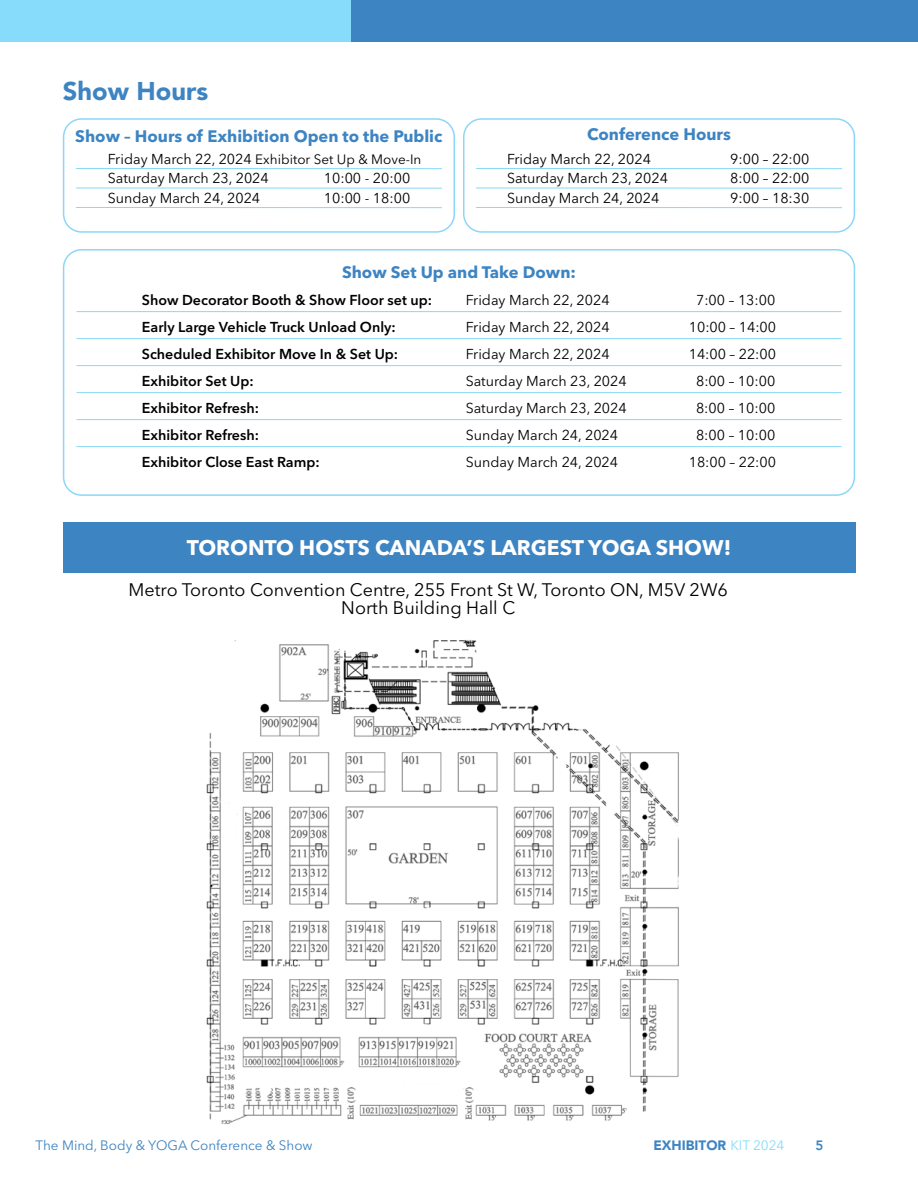
<style>
.page{position:relative;width:918px;height:1188px;background:#fff}
.page>*{position:absolute;margin:0;border:0;box-sizing:border-box;transform-origin:0 0}
.t1{font:900 25.5px "Avenir LT Std";color:#3d84c3}
.t2{font:700 21px "Avenir Next LT Pro";color:#fff}
.t3{font:18px/18px "Avenir Next LT Pro";color:#000;text-align:center}
.t4{font:700 16.5px "Avenir Next LT Pro";color:#3d84c3}
.t5{font:14.25px "Avenir Next LT Pro";color:#000}
.t6{font:600 14.25px "Avenir Next LT Pro";color:#000}
.t7{font:13.5px "Avenir Next LT Pro";color:#000}
.t8{font:13.5px "Avenir Next LT Pro";color:#3d84c3}
.t9{font:900 13.5px "Avenir LT Std";color:#3d84c3}
.t10{font:800 13.5px "Avenir LT";color:#3d84c3}
.s1{font-size:14.25px}
.s2{font-family:"Avenir Next LT Pro";font-weight:400;color:#87dcfc}
</style>
<div class="page">
<img style="left:206px;top:639px;width:473px;height:485px">
<div style="left:63px;top:522px;width:792px;height:50px;background:#3d84c3"></div>
<div style="left:63px;top:249px;width:792px;height:247px;border:2px solid #8bd7f8;border-radius:18px"></div>
<hr style="left:76px;top:338px;width:766px;height:1px;background:#8bd7f8">
<hr style="left:76px;top:365px;width:766px;height:1px;background:#8bd7f8">
<hr style="left:76px;top:392px;width:766px;height:1px;background:#8bd7f8">
<hr style="left:76px;top:419px;width:766px;height:1px;background:#8bd7f8">
<hr style="left:76px;top:446px;width:766px;height:1px;background:#8bd7f8">
<hr style="left:76px;top:311px;width:766px;height:1px;background:#8bd7f8">
<div style="left:63px;top:118px;width:392px;height:115px;border:2px solid #8bd7f8;border-radius:18px"></div>
<div style="left:463px;top:118px;width:392px;height:115px;border:2px solid #8bd7f8;border-radius:18px"></div>
<hr style="left:76px;top:168px;width:366px;height:1px;background:#8bd7f8">
<hr style="left:76px;top:188px;width:366px;height:1px;background:#8bd7f8">
<hr style="left:76px;top:207px;width:366px;height:1px;background:#8bd7f8">
<hr style="left:476px;top:168px;width:366px;height:1px;background:#8bd7f8">
<hr style="left:476px;top:188px;width:366px;height:1px;background:#8bd7f8">
<hr style="left:476px;top:207px;width:366px;height:1px;background:#8bd7f8">
<div style="left:0;top:0;width:355px;height:41px;background:#87dcfc"></div>
<div style="left:351px;top:0;width:567px;height:41px;background:#3d84c3"></div>
<h1 class="t1" style="left:63px;top:76px;width:147px">Show Hours</h1>
<p class="t4" style="left:75px;top:126px;width:369px">Show – Hours of Exhibition Open to the Public</p>
<p class="t4" style="left:587px;top:124px;width:145px">Conference Hours</p>
<p class="t7" style="left:108px;top:151px;width:315px"><span class="s1">Friday March 22, 2024</span> Exhibitor Set Up &amp; Move-In</p>
<p class="t5" style="left:108px;top:170px;width:162px">Saturday March 23, 2024</p>
<p class="t5" style="left:324px;top:170px;width:88px">10:00 - 20:00</p>
<p class="t5" style="left:108px;top:189px;width:154px">Sunday March 24, 2024</p>
<p class="t5" style="left:324px;top:189px;width:88px">10:00 - 18:00</p>
<p class="t5" style="left:507px;top:150px;width:145px">Friday March 22, 2024</p>
<p class="t5" style="left:730px;top:150px;width:81px">9:00 – 22:00</p>
<p class="t5" style="left:507px;top:170px;width:162px">Saturday March 23, 2024</p>
<p class="t5" style="left:730px;top:170px;width:81px">8:00 – 22:00</p>
<p class="t5" style="left:507px;top:189px;width:154px">Sunday March 24, 2024</p>
<p class="t5" style="left:730px;top:189px;width:81px">9:00 – 18:30</p>
<p class="t4" style="left:342px;top:262px;width:235px">Show Set Up and Take Down:</p>
<p class="t6" style="left:142px;top:291px;width:292px">Show Decorator Booth &amp; Show Floor set up:</p>
<p class="t5" style="left:466px;top:291px;width:145px">Friday March 22, 2024</p>
<p class="t5" style="left:696px;top:291px;width:81px">7:00 – 13:00</p>
<p class="t6" style="left:142px;top:318px;width:255px">Early Large Vehicle Truck Unload Only:</p>
<p class="t5" style="left:466px;top:318px;width:145px">Friday March 22, 2024</p>
<p class="t5" style="left:689px;top:318px;width:89px">10:00 – 14:00</p>
<p class="t6" style="left:142px;top:345px;width:258px">Scheduled Exhibitor Move In &amp; Set Up:</p>
<p class="t5" style="left:466px;top:345px;width:145px">Friday March 22, 2024</p>
<p class="t5" style="left:689px;top:345px;width:89px">14:00 – 22:00</p>
<p class="t6" style="left:142px;top:372px;width:113px">Exhibitor Set Up:</p>
<p class="t5" style="left:466px;top:372px;width:162px">Saturday March 23, 2024</p>
<p class="t5" style="left:696px;top:372px;width:81px">8:00 – 10:00</p>
<p class="t6" style="left:142px;top:399px;width:119px">Exhibitor Refresh:</p>
<p class="t5" style="left:466px;top:399px;width:162px">Saturday March 23, 2024</p>
<p class="t5" style="left:696px;top:399px;width:81px">8:00 – 10:00</p>
<p class="t6" style="left:142px;top:426px;width:119px">Exhibitor Refresh:</p>
<p class="t5" style="left:466px;top:426px;width:154px">Sunday March 24, 2024</p>
<p class="t5" style="left:696px;top:426px;width:81px">8:00 – 10:00</p>
<p class="t6" style="left:142px;top:453px;width:180px">Exhibitor Close East Ramp:</p>
<p class="t5" style="left:466px;top:453px;width:154px">Sunday March 24, 2024</p>
<p class="t5" style="left:689px;top:453px;width:89px">18:00 – 22:00</p>
<h2 class="t2" style="left:187px;top:535px;width:546px">TORONTO HOSTS CANADA’S LARGEST YOGA SHOW!</h2>
<p class="t3" style="left:129px;top:581px;width:601px">Metro Toronto Convention Centre, 255 Front St W, Toronto ON, M5V 2W6<br>North Building Hall C</p>
<p class="t8" style="left:36px;top:1138px;width:279px">The Mind, Body &amp; YOGA Conference &amp; Show</p>
<p class="t9" style="left:653px;top:1137px;width:133px">EXHIBITOR <span class="s2">KIT 2024</span></p>
<p class="t10" style="left:815px;top:1138px;width:9px">5</p>
</div>
